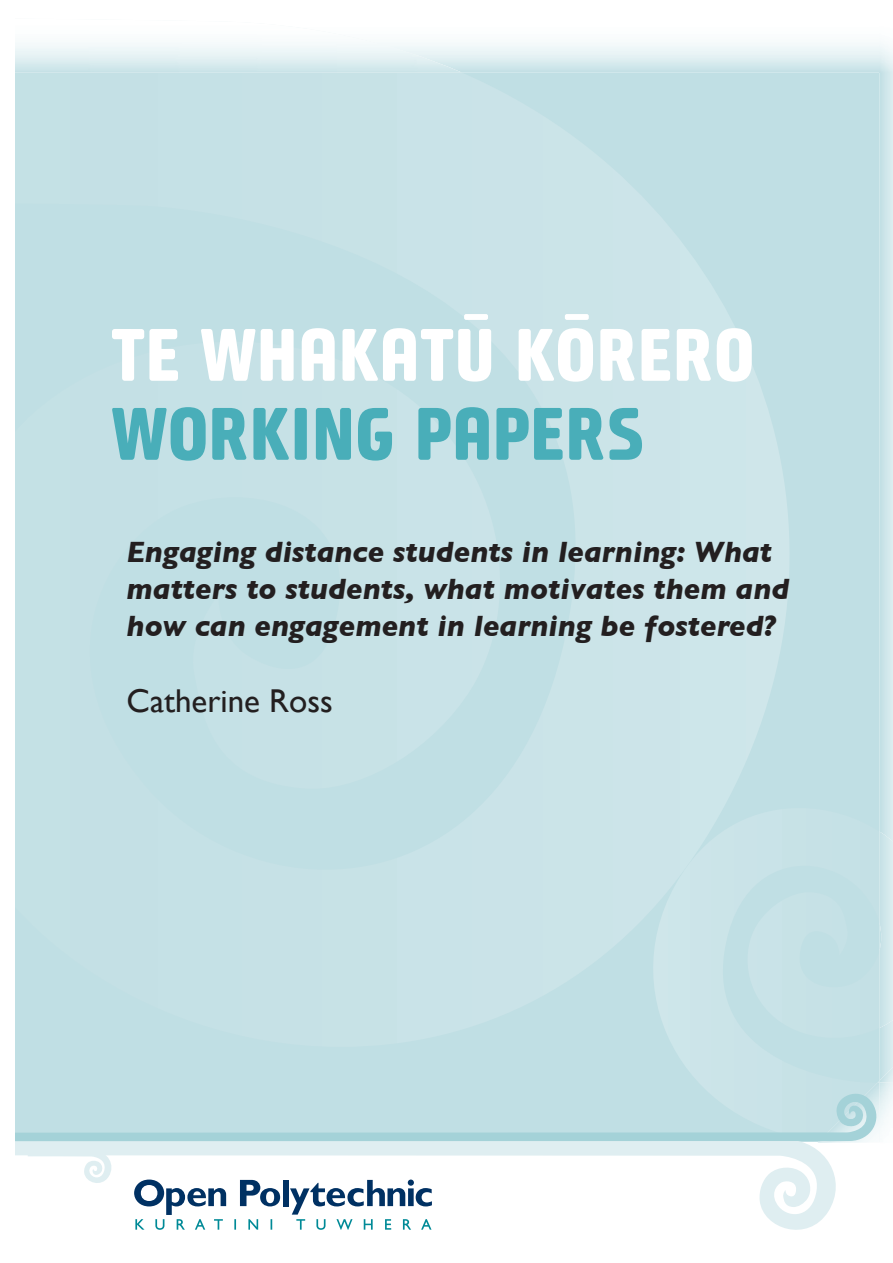
<style>
.page{position:relative;width:893px;height:1263px;background:#fff}
.page>*{position:absolute;margin:0;border:0;box-sizing:border-box;transform-origin:0 0}
.t1{font:90px "Mustardo";color:#fff}
.t2{font:90px "Mustardo";color:#49aeb9}
.t3{font:33px "Gill Sans";color:#231f20}
.t4{font:italic 700 30px/37.2px "Gill Sans";color:#231f20}
</style>
<div class="page">
<div style="left:15px;top:18px;width:877px;height:1245px;background:#c0dfe4"></div>
<div style="left:15px;top:1143px;width:877px;height:120px;background:#fff"></div>
<svg style="left:674px;top:1047px;width:60px;height:40px"></svg>
<svg style="left:543px;top:117px;width:246px;height:930px"></svg>
<svg style="left:15px;top:1141px;width:780px;height:89px"></svg>
<svg style="left:15px;top:1087px;width:780px;height:54px"></svg>
<svg style="left:28px;top:1150px;width:88px;height:38px"></svg>
<svg style="left:240px;top:1180px;width:40px;height:26px"></svg>
<div style="left:283px;top:1180px;width:5px;height:26px;background:#003163"></div>
<svg style="left:234px;top:1219px;width:2px;height:11px"></svg>
<svg style="left:248px;top:1219px;width:10px;height:11px"></svg>
<svg style="left:270px;top:1219px;width:2px;height:11px"></svg>
<svg style="left:134px;top:1180px;width:92px;height:50px"></svg>
<svg style="left:290px;top:1180px;width:142px;height:50px"></svg>
<svg style="left:795px;top:73px;width:97px;height:1157px"></svg>
<svg style="left:461px;top:18px;width:418px;height:55px;background:#ecf5f6"></svg>
<img style="left:15px;top:18px;width:446px;height:55px">
<img style="left:879px;top:18px;width:13px;height:55px">
<h1 class="t1" style="left:111px;top:297px;width:645px">TE WHAKATU¯ KO¯ RERO</h1>
<h1 class="t2" style="left:111px;top:376px;width:535px">WORKING PAPERS</h1>
<p class="t4" style="left:127px;top:533px;width:664px">Engaging distance students in learning: What matters to students, what motivates them and how can engagement in learning be fostered?</p>
<p class="t3" style="left:127px;top:681px;width:208px">Catherine Ross</p>
</div>
